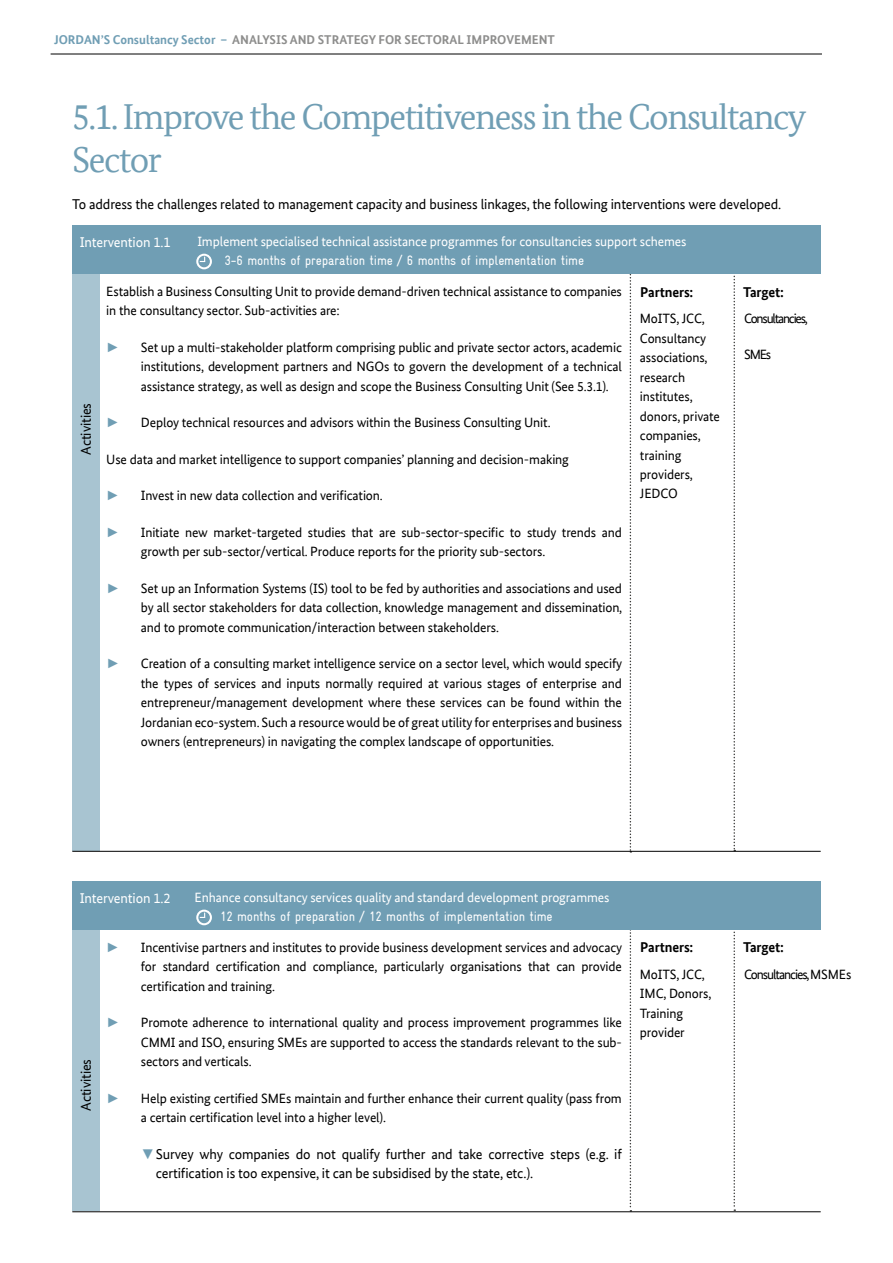
<style>
.page{position:relative;width:893px;height:1263px;background:#fff}
.page>*{position:absolute;margin:0;border:0;box-sizing:border-box;transform-origin:0 0}
.t1{font:36px/43.2px "Bundes Serif Office";letter-spacing:-.04em;color:#709eb4}
.t2{font:14.25px/19.5px "Bundes Sans Office";letter-spacing:-.01em;color:#000}
.t3{font:700 14.25px "Bundes Sans Office";letter-spacing:-.01em;color:#000}
.t4{font:14.25px "Bundes Sans Office";letter-spacing:-.01em;color:#fff}
.t5{font:13.5px/19.5px "Bundes Sans Office";letter-spacing:-.01em;color:#000}
.t6{font:13.5px "Bundes Sans Office";letter-spacing:-.01em;color:#fff}
.t7{font:13.5px "Gravur Condensed";letter-spacing:-.01em;color:#fff}
.t8{font:13.5px "Bundes Sans Office";letter-spacing:-.08em;color:#000}
.t9{font:13.5px "Bundes Sans Office";letter-spacing:-.09em;color:#000}
.t10{font:13.5px "Arial";color:#709eb4}
.t11{font:700 12.75px "Bundes Sans Office";color:#8e8e8d}
.s1{color:#709eb4}
.s2{font-family:"Arial";color:#709eb4}
</style>
<div class="page">
<hr style="left:51px;top:54px;width:771px;height:1px;background:#000">
<div style="left:72px;top:263px;width:28px;height:588px;background:#a8c4d1"></div>
<svg style="left:630px;top:274px;width:1px;height:579px"></svg>
<svg style="left:733px;top:275px;width:2px;height:576px"></svg>
<div style="left:72px;top:225px;width:749px;height:49px;background:#709eb4"></div>
<svg style="left:196px;top:254px;width:16px;height:15px"></svg>
<hr style="left:72px;top:851px;width:749px;height:1px;background:#000">
<div style="left:72px;top:917px;width:28px;height:294px;background:#a8c4d1"></div>
<svg style="left:630px;top:930px;width:1px;height:281px"></svg>
<svg style="left:733px;top:931px;width:2px;height:280px"></svg>
<div style="left:72px;top:881px;width:749px;height:49px;background:#709eb4"></div>
<svg style="left:196px;top:910px;width:16px;height:15px"></svg>
<hr style="left:72px;top:1211px;width:749px;height:1px;background:#000">
<p class="t11" style="left:54px;top:32px;width:502px"><span class="s1">JORDAN’S Consultancy Sector –</span> ANALYSIS AND STRATEGY FOR SECTORAL IMPROVEMENT</p>
<h1 class="t1" style="left:72px;top:95px;width:736px">5.1. Improve the Competitiveness in the Consultancy<br>Sector</h1>
<p class="t2" style="left:72px;top:194px;width:710px">To address the challenges related to management capacity and business linkages, the following interventions were developed.</p>
<p class="t4" style="left:80px;top:234px;width:92px">Intervention 1.1</p>
<p class="t6" style="left:197px;top:234px;width:491px">Implement specialised technical assistance programmes for consultancies support schemes</p>
<p class="t7" style="left:225px;top:253px;width:361px">3-6 months of preparation time / 6 months of implementation time</p>
<p class="t2" style="left:76px;top:455px;width:53px;rotate:-90deg">Activities</p>
<p class="t5" style="left:106px;top:282px;width:517px">Establish a Business Consulting Unit to provide demand-driven technical assistance to companies in the consultancy sector. Sub-activities are:</p>
<p class="t10" style="left:106px;top:338px;width:15px">►</p>
<p class="t5" style="left:141px;top:338px;width:483px;text-align:justify">Set up a multi-stakeholder platform comprising public and private sector actors, academic institutions, development partners and NGOs to govern the development of a technical assistance strategy, as well as design and scope the Business Consulting Unit (See 5.3.1).</p>
<p class="t10" style="left:106px;top:413px;width:15px">►</p>
<p class="t5" style="left:141px;top:413px;width:411px">Deploy technical resources and advisors within the Business Consulting Unit.</p>
<p class="t5" style="left:106px;top:450px;width:464px">Use data and market intelligence to support companies’ planning and decision-making</p>
<p class="t10" style="left:106px;top:486px;width:15px">►</p>
<p class="t5" style="left:141px;top:486px;width:243px">Invest in new data collection and verification.</p>
<p class="t10" style="left:106px;top:523px;width:15px">►</p>
<p class="t5" style="left:141px;top:523px;width:483px">Initiate new market-targeted studies that are sub-sector-specific to study trends and growth per sub-sector/vertical. Produce reports for the priority sub-sectors.</p>
<p class="t10" style="left:106px;top:579px;width:15px">►</p>
<p class="t5" style="left:141px;top:579px;width:483px;text-align:justify">Set up an Information Systems (IS) tool to be fed by authorities and associations and used by all sector stakeholders for data collection, knowledge management and dissemination, and to promote communication/interaction between stakeholders.</p>
<p class="t10" style="left:106px;top:654px;width:15px">►</p>
<p class="t5" style="left:141px;top:654px;width:483px;text-align:justify">Creation of a consulting market intelligence service on a sector level, which would specify the types of services and inputs normally required at various stages of enterprise and entrepreneur/management development where these services can be found within the Jordanian eco-system. Such a resource would be of great utility for enterprises and business owners (entrepreneurs) in navigating the complex landscape of opportunities.</p>
<p class="t3" style="left:640px;top:283px;width:55px">Partners:</p>
<p class="t3" style="left:743px;top:283px;width:42px">Target:</p>
<p class="t5" style="left:640px;top:309px;width:82px">MoITS, JCC,<br>Consultancy associations, research institutes, donors, private companies, training providers,<br>JEDCO</p>
<p class="t9" style="left:744px;top:311px;width:65px">Consultancies,</p>
<p class="t5" style="left:744px;top:345px;width:28px">SMEs</p>
<p class="t4" style="left:80px;top:890px;width:92px">Intervention 1.2</p>
<p class="t6" style="left:195px;top:890px;width:416px">Enhance consultancy services quality and standard development programmes</p>
<p class="t7" style="left:220px;top:909px;width:334px">12 months of preparation / 12 months of implementation time</p>
<p class="t2" style="left:76px;top:1111px;width:53px;rotate:-90deg">Activities</p>
<p class="t10" style="left:106px;top:938px;width:15px">►</p>
<p class="t5" style="left:141px;top:937px;width:483px;text-align:justify">Incentivise partners and institutes to provide business development services and advocacy for standard certification and compliance, particularly organisations that can provide certification and training.</p>
<p class="t10" style="left:106px;top:1013px;width:15px">►</p>
<p class="t5" style="left:141px;top:1013px;width:483px;text-align:justify">Promote adherence to international quality and process improvement programmes like CMMI and ISO, ensuring SMEs are supported to access the standards relevant to the sub&shy;sectors and verticals.</p>
<p class="t10" style="left:106px;top:1089px;width:15px">►</p>
<p class="t5" style="left:141px;top:1088px;width:483px">Help existing certified SMEs maintain and further enhance their current quality (pass from a certain certification level into a higher level).</p>
<p class="t2" style="left:156px;top:1144px;width:468px;text-indent:-15px"><span class="s2">▼</span>Survey why companies do not qualify further and take corrective steps (e.g. if certification is too expensive, it can be subsidised by the state, etc.).</p>
<p class="t3" style="left:640px;top:939px;width:55px">Partners:</p>
<p class="t3" style="left:743px;top:939px;width:42px">Target:</p>
<p class="t5" style="left:640px;top:964px;width:73px">MoITS, JCC,<br>IMC, Donors,<br>Training provider</p>
<p class="t8" style="left:744px;top:967px;width:109px">Consultancies,MSMEs</p>
</div>
